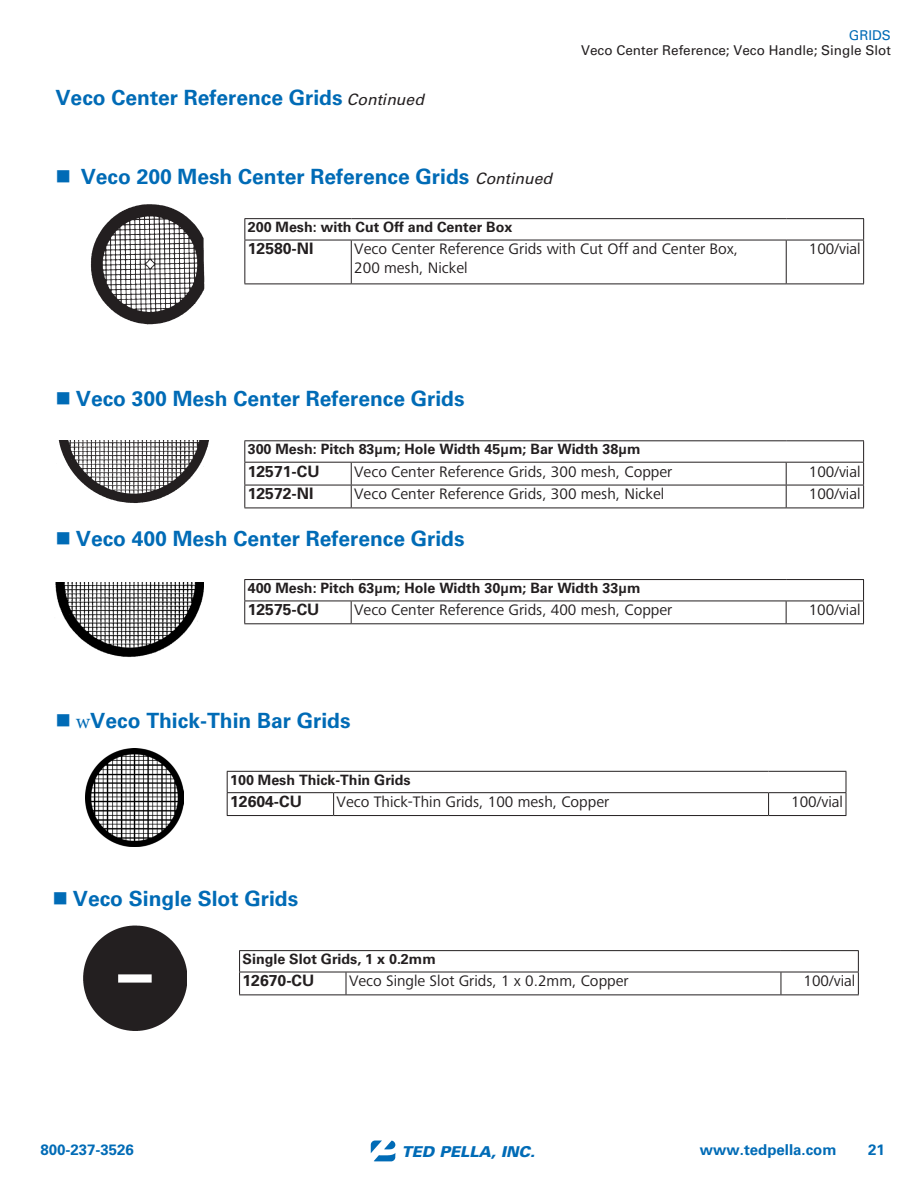
<style>
.page{position:relative;width:918px;height:1188px;background:#fff}
.page>*{position:absolute;margin:0;border:0;box-sizing:border-box;transform-origin:0 0}
.t1{font:700 21px "Univers LT Std";color:#006bb6}
.t2{font:15.75px/18.9px "Frutiger Next Pro";color:#231f20}
.t3{font:700 15.75px "Univers LT Std";color:#231f20}
.t4{font:700 15px "Univers LT Std";color:#006bb6}
.t5{font:italic 900 15px "Univers LT Std";color:#006bb6}
.t6{font:700 14.25px "Univers LT Std";color:#231f20}
.t7{font:13.5px "Univers LT Std";color:#231f20}
.t8{font:13.5px "Univers LT Std";color:#006bb6}
.s1{font-weight:400;font-style:italic;font-size:15.75px;color:#231f20}
.s2{font-family:"Minion Pro";font-weight:400}
</style>
<div class="page">
<svg style="left:373px;top:1143px;width:23px;height:19px"></svg>
<img style="left:371px;top:1141px;width:24px;height:20px">
<img style="left:55px;top:583px;width:149px;height:74px">
<hr style="left:244px;top:440px;width:107px;height:1px;background:#231f20">
<hr style="left:351px;top:440px;width:435px;height:1px;background:#231f20">
<hr style="left:786px;top:440px;width:78px;height:1px;background:#231f20">
<svg style="left:244px;top:441px;width:620px;height:67px"></svg>
<hr style="left:244px;top:508px;width:107px;height:1px;background:#231f20">
<hr style="left:351px;top:508px;width:435px;height:1px;background:#231f20">
<hr style="left:786px;top:508px;width:78px;height:1px;background:#231f20">
<hr style="left:244px;top:579px;width:107px;height:1px;background:#231f20">
<hr style="left:351px;top:579px;width:435px;height:1px;background:#231f20">
<hr style="left:786px;top:579px;width:78px;height:1px;background:#231f20">
<svg style="left:244px;top:580px;width:620px;height:43px"></svg>
<hr style="left:244px;top:623px;width:107px;height:1px;background:#231f20">
<hr style="left:351px;top:623px;width:435px;height:1px;background:#231f20">
<hr style="left:786px;top:623px;width:78px;height:1px;background:#231f20">
<img style="left:58px;top:440px;width:151px;height:63px">
<hr style="left:244px;top:218px;width:107px;height:1px;background:#231f20">
<hr style="left:351px;top:218px;width:435px;height:1px;background:#231f20">
<hr style="left:786px;top:218px;width:78px;height:1px;background:#231f20">
<svg style="left:244px;top:219px;width:620px;height:65px"></svg>
<hr style="left:244px;top:240px;width:107px;height:1px;background:#231f20">
<hr style="left:244px;top:240px;width:1px;height:44px;background:#231f20">
<hr style="left:351px;top:240px;width:435px;height:1px;background:#231f20">
<hr style="left:351px;top:240px;width:1px;height:44px;background:#231f20">
<hr style="left:786px;top:240px;width:78px;height:1px;background:#231f20">
<hr style="left:786px;top:240px;width:1px;height:44px;background:#231f20">
<hr style="left:863px;top:240px;width:1px;height:44px;background:#231f20">
<hr style="left:244px;top:284px;width:107px;height:1px;background:#231f20">
<hr style="left:351px;top:284px;width:435px;height:1px;background:#231f20">
<hr style="left:786px;top:284px;width:78px;height:1px;background:#231f20">
<img style="left:90px;top:204px;width:115px;height:121px">
<svg style="left:227px;top:771px;width:620px;height:45px"></svg>
<hr style="left:227px;top:815px;width:107px;height:1px;background:#231f20">
<hr style="left:334px;top:815px;width:435px;height:1px;background:#231f20">
<hr style="left:769px;top:815px;width:77px;height:1px;background:#231f20">
<img style="left:85px;top:748px;width:99px;height:99px">
<hr style="left:239px;top:950px;width:107px;height:1px;background:#231f20">
<hr style="left:346px;top:950px;width:435px;height:1px;background:#231f20">
<hr style="left:781px;top:950px;width:78px;height:1px;background:#231f20">
<svg style="left:239px;top:951px;width:620px;height:43px"></svg>
<hr style="left:239px;top:994px;width:107px;height:1px;background:#231f20">
<hr style="left:346px;top:994px;width:435px;height:1px;background:#231f20">
<hr style="left:781px;top:994px;width:78px;height:1px;background:#231f20">
<img style="left:83px;top:925px;width:104px;height:106px">
<p class="t1" style="left:56px;top:86px;width:370px">Veco Center Reference Grids <span class="s1">Continued</span></p>
<p class="t1" style="left:56px;top:165px;width:498px">■ Veco 200 Mesh Center Reference Grids <span class="s1">Continued</span></p>
<p class="t8" style="left:849px;top:27px;width:44px">GRIDS</p>
<p class="t7" style="left:581px;top:42px;width:311px">Veco Center Reference; Veco Handle; Single Slot</p>
<p class="t6" style="left:248px;top:219px;width:266px">200 Mesh: with Cut Off and Center Box</p>
<p class="t3" style="left:248px;top:240px;width:67px">12580-NI</p>
<p class="t2" style="left:354px;top:240px;width:385px">Veco Center Reference Grids with Cut Off and Center Box,<br>200 mesh, Nickel</p>
<p class="t2" style="left:809px;top:240px;width:53px">100/vial</p>
<p class="t1" style="left:56px;top:386px;width:411px">■ Veco 300 Mesh Center Reference Grids</p>
<p class="t6" style="left:248px;top:441px;width:394px">300 Mesh: Pitch 83µm; Hole Width 45µm; Bar Width 38µm</p>
<p class="t3" style="left:248px;top:462px;width:73px">12571-CU</p>
<p class="t2" style="left:354px;top:462px;width:320px">Veco Center Reference Grids, 300 mesh, Copper</p>
<p class="t2" style="left:809px;top:462px;width:53px">100/vial</p>
<p class="t3" style="left:248px;top:485px;width:67px">12572-NI</p>
<p class="t2" style="left:354px;top:485px;width:311px">Veco Center Reference Grids, 300 mesh, Nickel</p>
<p class="t2" style="left:809px;top:485px;width:53px">100/vial</p>
<p class="t1" style="left:56px;top:526px;width:411px">■ Veco 400 Mesh Center Reference Grids</p>
<p class="t6" style="left:248px;top:580px;width:394px">400 Mesh: Pitch 63µm; Hole Width 30µm; Bar Width 33µm</p>
<p class="t3" style="left:248px;top:601px;width:73px">12575-CU</p>
<p class="t2" style="left:354px;top:601px;width:320px">Veco Center Reference Grids, 400 mesh, Copper</p>
<p class="t2" style="left:809px;top:601px;width:53px">100/vial</p>
<p class="t1" style="left:56px;top:709px;width:297px">■ <span class="s2">w</span>Veco Thick-Thin Bar Grids</p>
<p class="t6" style="left:230px;top:771px;width:182px">100 Mesh Thick-Thin Grids</p>
<p class="t3" style="left:230px;top:792px;width:73px">12604-CU</p>
<p class="t2" style="left:337px;top:792px;width:274px">Veco Thick-Thin Grids, 100 mesh, Copper</p>
<p class="t2" style="left:791px;top:792px;width:53px">100/vial</p>
<p class="t1" style="left:52px;top:886px;width:247px">■ Veco Single Slot Grids</p>
<p class="t6" style="left:243px;top:951px;width:195px">Single Slot Grids, 1 x 0.2mm</p>
<p class="t3" style="left:243px;top:972px;width:73px">12670-CU</p>
<p class="t2" style="left:349px;top:972px;width:281px">Veco Single Slot Grids, 1 x 0.2mm, Copper</p>
<p class="t2" style="left:804px;top:972px;width:53px">100/vial</p>
<p class="t4" style="left:40px;top:1141px;width:95px">800-237-3526</p>
<p class="t5" style="left:402px;top:1142px;width:135px">TED PELLA, INC.</p>
<p class="t4" style="left:700px;top:1141px;width:138px">www.tedpella.com</p>
<p class="t4" style="left:868px;top:1141px;width:18px">21</p>
</div>
